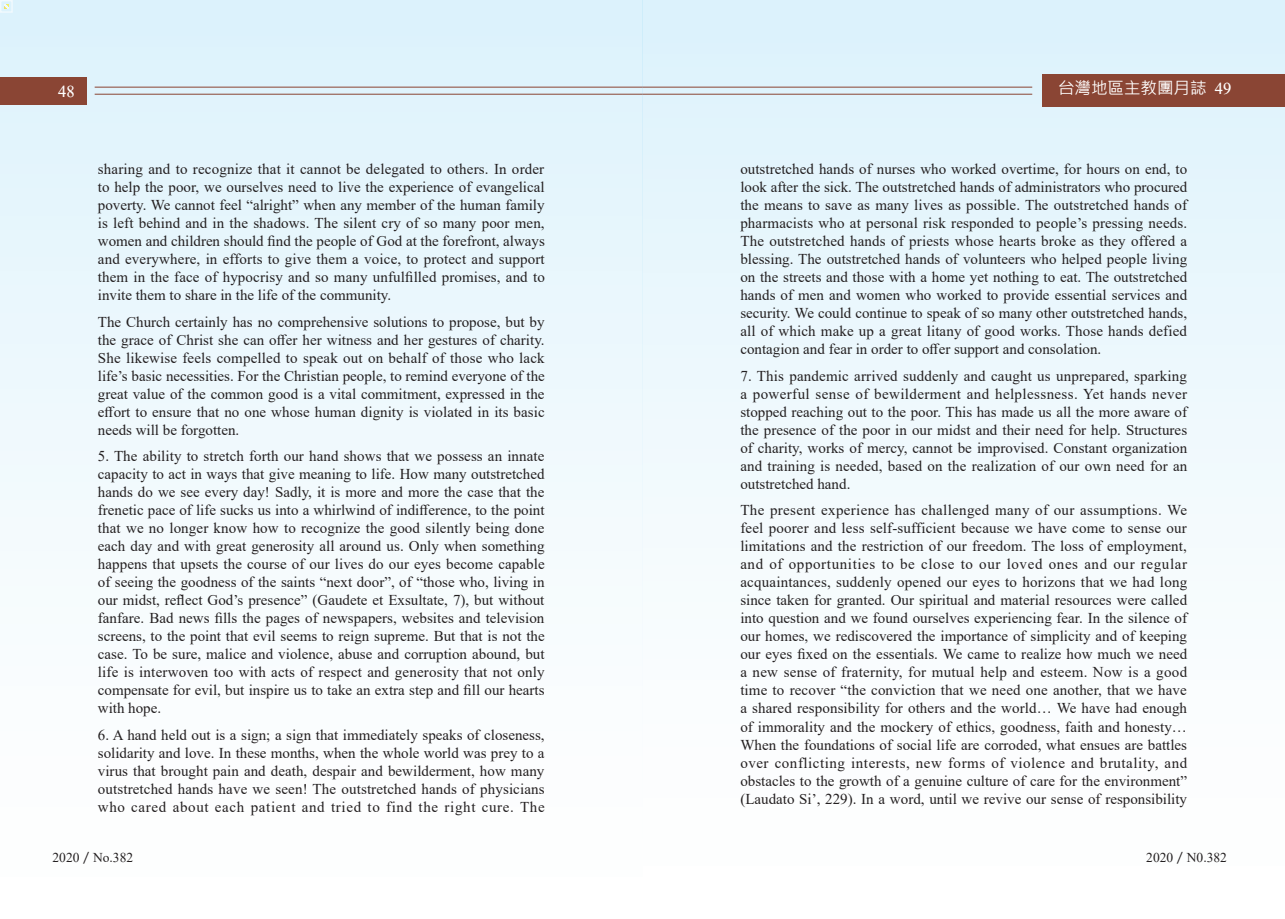
<style>
.page{position:relative;width:1285px;height:919px;background:#fff}
.page>*{position:absolute;margin:0;border:0;box-sizing:border-box;transform-origin:0 0}
.t1{font:16.5px "Microsoft Jheng Hei";color:#fff}
.t2{font:16.5px "Times New Roman";color:#fff}
.t3{font:15px/18px "Times New Roman";color:#231f20;text-align:justify}
.t4{font:13.5px "Times New Roman";color:#231f20}
.s1{font-family:"Times New Roman"}
.s2{font-family:"Microsoft Jheng Hei"}
</style>
<div class="page">
<div style="left:642px;top:0;width:642px;height:918px;background:linear-gradient(to bottom,#ddf2fc,#fff)"></div>
<div style="left:0;top:0;width:642px;height:918px;background:linear-gradient(to bottom,#ddf1fb,#fff)"></div>
<hr style="left:95px;top:86px;width:547px;height:2px;background:#7a250f">
<hr style="left:95px;top:94px;width:547px;height:1px;background:#7a250f">
<hr style="left:642px;top:86px;width:390px;height:2px;background:#7a250f">
<hr style="left:642px;top:94px;width:390px;height:1px;background:#7a250f">
<div style="left:0;top:77px;width:86px;height:27px;background:#8a4534"></div>
<div style="left:1042px;top:74px;width:242px;height:33px;background:#8a4534"></div>
<svg style="left:0;top:0;width:13px;height:13px"></svg>
<p class="t2" style="left:58px;top:79px;width:18px">48</p>
<p class="t1" style="left:1057px;top:78px;width:175px">台灣地區主教團月誌 <span class="s1">49</span></p>
<p class="t3" style="left:98px;top:160px;width:448px">sharing and to recognize that it cannot be delegated to others. In order to help the poor, we ourselves need to live the experience of evangelical poverty. We cannot feel “alright” when any member of the human family is left behind and in the shadows. The silent cry of so many poor men, women and children should find the people of God at the forefront, always and everywhere, in efforts to give them a voice, to protect and support them in the face of hypocrisy and so many unfulfilled promises, and to invite them to share in the life of the community.</p>
<p class="t3" style="left:98px;top:312px;width:448px">The Church certainly has no comprehensive solutions to propose, but by the grace of Christ she can offer her witness and her gestures of charity.<br>She likewise feels compelled to speak out on behalf of those who lack life’s basic necessities. For the Christian people, to remind everyone of the great value of the common good is a vital commitment, expressed in the effort to ensure that no one whose human dignity is violated in its basic needs will be forgotten.</p>
<p class="t3" style="left:98px;top:447px;width:448px">5. The ability to stretch forth our hand shows that we possess an innate capacity to act in ways that give meaning to life. How many outstretched hands do we see every day! Sadly, it is more and more the case that the frenetic pace of life sucks us into a whirlwind of indifference, to the point that we no longer know how to recognize the good silently being done each day and with great generosity all around us. Only when something happens that upsets the course of our lives do our eyes become capable of seeing the goodness of the saints “next door”, of “those who, living in our midst, reflect God’s presence” (Gaudete et Exsultate, 7), but without fanfare. Bad news fills the pages of newspapers, websites and television screens, to the point that evil seems to reign supreme. But that is not the case. To be sure, malice and violence, abuse and corruption abound, but life is interwoven too with acts of respect and generosity that not only compensate for evil, but inspire us to take an extra step and fill our hearts with hope.</p>
<p class="t3" style="left:98px;top:725px;width:448px">6. A hand held out is a sign; a sign that immediately speaks of closeness, solidarity and love. In these months, when the whole world was prey to a virus that brought pain and death, despair and bewilderment, how many outstretched hands have we seen! The outstretched hands of physicians who cared about each patient and tried to find the right cure. The</p>
<p class="t3" style="left:740px;top:160px;width:448px">outstretched hands of nurses who worked overtime, for hours on end, to look after the sick. The outstretched hands of administrators who procured the means to save as many lives as possible. The outstretched hands of pharmacists who at personal risk responded to people’s pressing needs.<br>The outstretched hands of priests whose hearts broke as they offered a blessing. The outstretched hands of volunteers who helped people living on the streets and those with a home yet nothing to eat. The outstretched hands of men and women who worked to provide essential services and security. We could continue to speak of so many other outstretched hands, all of which make up a great litany of good works. Those hands defied contagion and fear in order to offer support and consolation.</p>
<p class="t3" style="left:740px;top:366px;width:448px">7. This pandemic arrived suddenly and caught us unprepared, sparking a powerful sense of bewilderment and helplessness. Yet hands never stopped reaching out to the poor. This has made us all the more aware of the presence of the poor in our midst and their need for help. Structures of charity, works of mercy, cannot be improvised. Constant organization and training is needed, based on the realization of our own need for an outstretched hand.</p>
<p class="t3" style="left:740px;top:501px;width:448px">The present experience has challenged many of our assumptions. We feel poorer and less self-sufficient because we have come to sense our limitations and the restriction of our freedom. The loss of employment, and of opportunities to be close to our loved ones and our regular acquaintances, suddenly opened our eyes to horizons that we had long since taken for granted. Our spiritual and material resources were called into question and we found ourselves experiencing fear. In the silence of our homes, we rediscovered the importance of simplicity and of keeping our eyes fixed on the essentials. We came to realize how much we need a new sense of fraternity, for mutual help and esteem. Now is a good time to recover “the conviction that we need one another, that we have a shared responsibility for others and the world… We have had enough of immorality and the mockery of ethics, goodness, faith and honesty… When the foundations of social life are corroded, what ensues are battles over conflicting interests, new forms of violence and brutality, and obstacles to the growth of a genuine culture of care for the environment” (Laudato Si’, 229). In a word, until we revive our sense of responsibility</p>
<p class="t4" style="left:53px;top:848px;width:82px">2020<span class="s2">／</span>No.382</p>
<p class="t4" style="left:1145px;top:848px;width:82px">2020<span class="s2">／</span>N0.382</p>
</div>
